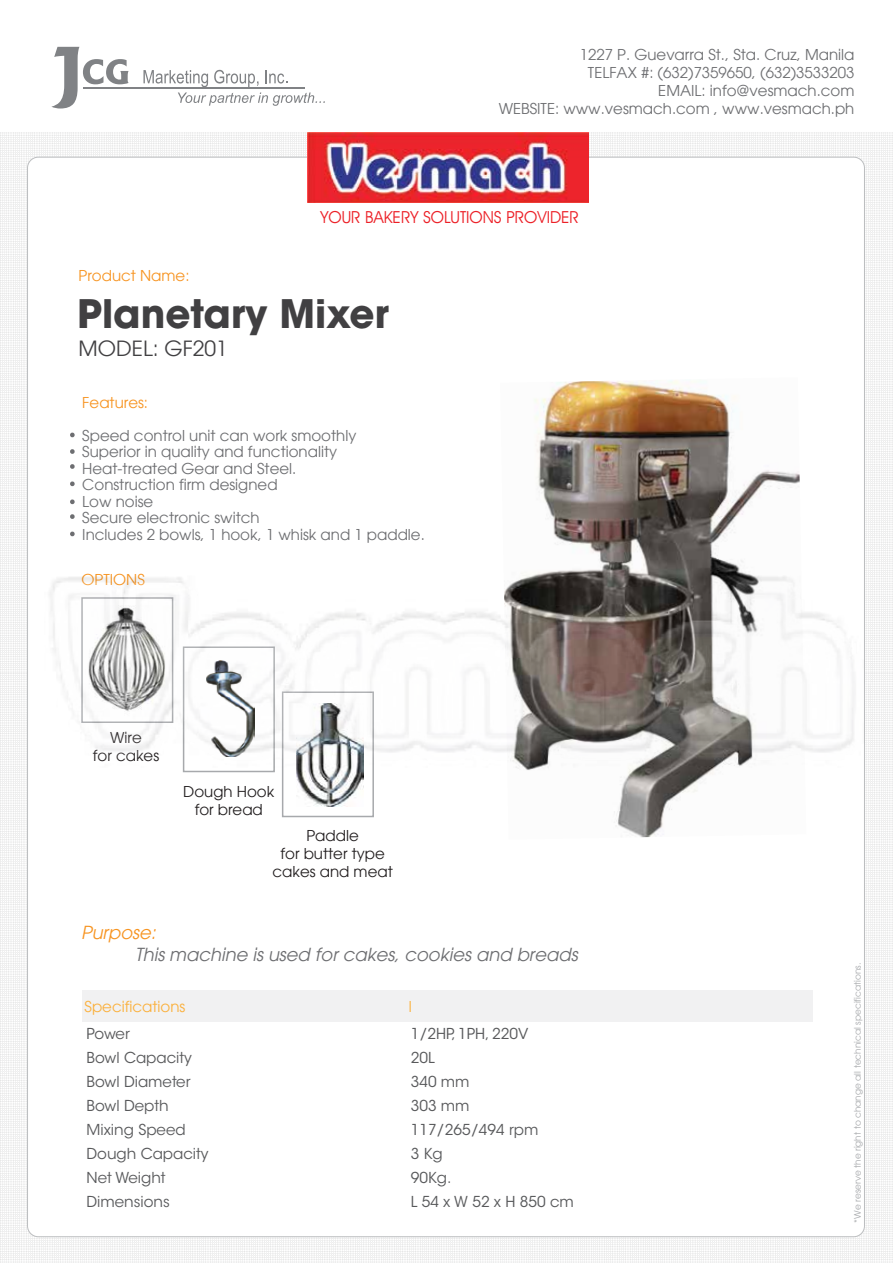
<style>
.page{position:relative;width:893px;height:1263px;background:#fff}
.page>*{position:absolute;margin:0;border:0;box-sizing:border-box;transform-origin:0 0}
.t1{font:700 39px "ITC Avant Garde Std";color:#414042}
.t2{font:21px "Avant Garde";color:#414042}
.t3{font:italic 18px "Avant Garde";color:#6d6e71}
.t4{font:italic 18px "Avant Garde";color:#f79421}
.t5{font:16.8px "Avant Garde IT Cby BT";color:#ec2027}
.t6{font:15px/16.5px "Avant Garde";color:#6d6e71;text-align:right}
.t7{font:15px "ITC Avant Garde Std";color:#58595b}
.t8{font:15px/18px "Avant Garde";color:#231f20;text-align:center}
.t9{font:15px "Avant Garde";color:#f79421}
.t10{font:15px "Avant Garde";color:#fbb03b}
.t11{font:9px "Avant Garde";color:#a7a9ac}
</style>
<div class="page">
<div style="left:0;top:2px;width:892px;height:1261px;background:#f3f3f3"></div>
<div style="left:0;top:0;width:892px;height:131px;background:#fff"></div>
<div style="left:28px;top:157px;width:836px;height:1080px;background:#fff;border-radius:11px"></div>
<img style="left:308px;top:132px;width:280px;height:70px">
<hr style="left:83px;top:87px;width:222px;height:1px;background:#808285">
<svg style="left:51px;top:47px;width:77px;height:62px"></svg>
<svg style="left:143px;top:70px;width:65px;height:17px"></svg>
<svg style="left:214px;top:70px;width:44px;height:17px"></svg>
<svg style="left:265px;top:70px;width:22px;height:14px"></svg>
<svg style="left:178px;top:93px;width:147px;height:13px"></svg>
<svg style="left:70px;top:433px;width:5px;height:4px"></svg>
<svg style="left:70px;top:464px;width:5px;height:5px"></svg>
<svg style="left:70px;top:449px;width:5px;height:5px"></svg>
<svg style="left:70px;top:482px;width:5px;height:4px"></svg>
<svg style="left:70px;top:500px;width:5px;height:4px"></svg>
<svg style="left:70px;top:514px;width:5px;height:5px"></svg>
<svg style="left:70px;top:532px;width:5px;height:4px"></svg>
<img style="left:301px;top:788px;width:60px;height:18px">
<div style="left:282px;top:692px;width:92px;height:125px;border:2px solid #a7a9ac"></div>
<div style="left:82px;top:990px;width:730px;height:32px;background:#f1f1f2"></div>
<img style="left:534px;top:380px;width:266px;height:458px">
<img style="left:5px;top:539px;width:885px;height:249px">
<p class="t6" style="left:498px;top:46px;width:357px;line-height:18px">1227 P. Guevarra St., Sta. Cruz, Manila<br>TELFAX #: (632)7359650, (632)3533203<br>EMAIL: info@vesmach.com<br>WEBSITE: www.vesmach.com , www.vesmach.ph</p>
<p class="t9" style="left:79px;top:267px;width:112px">Product Name:</p>
<p class="t5" style="left:320px;top:207px;width:260px">YOUR BAKERY SOLUTIONS PROVIDER</p>
<h1 class="t1" style="left:77px;top:288px;width:313px">Planetary Mixer</h1>
<h2 class="t2" style="left:79px;top:336px;width:151px">MODEL: GF201</h2>
<p class="t9" style="left:82px;top:393px;width:67px">Features:</p>
<p class="t6" style="left:82px;top:427px;width:344px;text-align:left">Speed control unit can work smoothly<br>Superior in quality and functionality<br>Heat-treated Gear and Steel.<br>Construction firm designed<br>Low noise<br>Secure electronic switch<br>Includes 2 bowls, 1 hook, 1 whisk and 1 paddle.</p>
<p class="t9" style="left:81px;top:570px;width:65px">OPTIONS</p>
<p class="t8" style="left:93px;top:729px;width:68px">Wire<br>for cakes</p>
<p class="t8" style="left:183px;top:782px;width:92px">Dough Hook for bread</p>
<p class="t8" style="left:272px;top:826px;width:122px">Paddle<br>for butter type cakes and meat</p>
<p class="t4" style="left:81px;top:922px;width:76px">Purpose:</p>
<p class="t3" style="left:135px;top:944px;width:444px">This machine is used for cakes, cookies and breads</p>
<p class="t10" style="left:85px;top:998px;width:102px">Specifications</p>
<p class="t10" style="left:409px;top:998px;width:5px">l</p>
<p class="t7" style="left:86px;top:1024px;width:45px">Power</p>
<p class="t7" style="left:410px;top:1024px;width:119px">1/2HP, 1PH, 220V</p>
<p class="t7" style="left:86px;top:1048px;width:107px">Bowl Capacity</p>
<p class="t7" style="left:410px;top:1048px;width:25px">20L</p>
<p class="t7" style="left:86px;top:1072px;width:105px">Bowl Diameter</p>
<p class="t7" style="left:410px;top:1072px;width:60px">340 mm</p>
<p class="t7" style="left:86px;top:1096px;width:84px">Bowl Depth</p>
<p class="t7" style="left:410px;top:1096px;width:60px">303 mm</p>
<p class="t7" style="left:86px;top:1120px;width:101px">Mixing Speed</p>
<p class="t7" style="left:410px;top:1120px;width:129px">117/265/494 rpm</p>
<p class="t7" style="left:86px;top:1144px;width:124px">Dough Capacity</p>
<p class="t7" style="left:410px;top:1144px;width:34px">3 Kg</p>
<p class="t7" style="left:86px;top:1168px;width:81px">Net Weight</p>
<p class="t7" style="left:410px;top:1168px;width:42px">90Kg.</p>
<p class="t7" style="left:86px;top:1192px;width:85px">Dimensions</p>
<p class="t7" style="left:410px;top:1192px;width:165px">L 54 x W 52 x H 850 cm</p>
<p class="t11" style="left:852px;top:1223px;width:261px;rotate:-90deg">*We reserve the right to change all technical specifications.</p>
</div>
